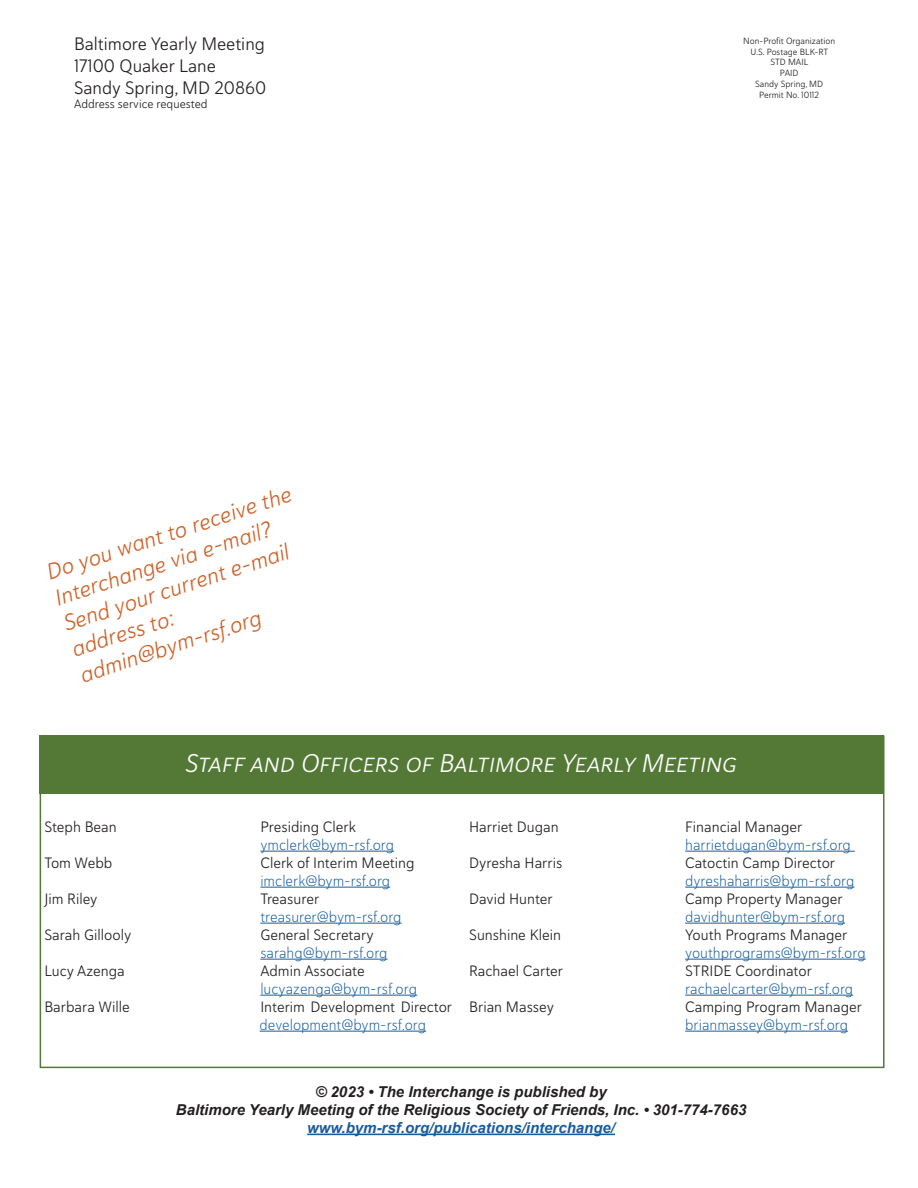
<style>
.page{position:relative;width:918px;height:1188px;background:#fff}
.page>*{position:absolute;margin:0;border:0;box-sizing:border-box;transform-origin:0 0}
.Groups_and_Committee{font:25.5px "Haboro Soft Nor Boo It";color:#fff}
.Body_text{font:22.5px/27px "Haboro Soft Nor Boo It";color:#d06127}
.t1{font:18px "Haboro Soft Nor Boo";color:#231f20}
.Body_text-2{font:15px/18px "Haboro Soft Nor Boo";color:#231f20}
.Body_text-3{font:15px "Haboro Soft Nor Lig";color:#175d9e}
.Interchange_Headers{font:italic 700 15px "Arial";color:#231f20}
.Interchange_Headers-2{font:italic 700 15px "Arial";color:#175d9e}
.t2{font:12px "Haboro Soft Nor Boo";color:#231f20}
.t3{font:9px "Haboro Soft Nor Boo";color:#231f20}
.s1{font-family:"Haboro Soft Nor Lig";color:#175d9e}
</style>
<div class="page">
<div style="left:40px;top:736px;width:844px;height:58px;background:#547936"></div>
<hr style="left:307px;top:1134px;width:308px;height:1px;background:#175d9e">
<hr style="left:260px;top:851px;width:134px;height:1px;background:#175d9e">
<hr style="left:260px;top:887px;width:130px;height:1px;background:#175d9e">
<hr style="left:260px;top:923px;width:142px;height:1px;background:#175d9e">
<hr style="left:260px;top:959px;width:128px;height:1px;background:#175d9e">
<hr style="left:260px;top:995px;width:157px;height:1px;background:#175d9e">
<hr style="left:260px;top:1031px;width:166px;height:1px;background:#175d9e">
<hr style="left:685px;top:851px;width:166px;height:1px;background:#175d9e">
<hr style="left:685px;top:887px;width:169px;height:1px;background:#175d9e">
<hr style="left:685px;top:923px;width:160px;height:1px;background:#175d9e">
<hr style="left:685px;top:959px;width:181px;height:1px;background:#175d9e">
<hr style="left:685px;top:995px;width:168px;height:1px;background:#175d9e">
<hr style="left:685px;top:1031px;width:163px;height:1px;background:#175d9e">
<p class="t1" style="left:74px;top:32px;width:192px">Baltimore Yearly Meeting</p>
<p class="t1" style="left:74px;top:54px;width:143px">17100 Quaker Lane</p>
<p class="t1" style="left:74px;top:76px;width:194px">Sandy Spring, MD 20860</p>
<p class="t2" style="left:74px;top:96px;width:135px">Address service requested</p>
<p class="Body_text" style="left:43px;top:559px;width:257px;rotate:-18deg">Do you want to receive the</p>
<p class="Body_text" style="left:51px;top:585px;width:243px;rotate:-18deg">Interchange via e-mail?<br>Send your current e-mail address to:</p>
<p class="Body_text" style="left:76px;top:662px;width:191px;rotate:-18deg">admin@bym-rsf.org</p>
<p class="t3" style="left:743px;top:35px;width:93px">Non-Profit Organization</p>
<p class="t3" style="left:751px;top:46px;width:79px">U.S. Postage BLK-RT</p>
<p class="t3" style="left:770px;top:56px;width:39px">STD MAIL</p>
<p class="t3" style="left:780px;top:67px;width:20px">PAID</p>
<p class="t3" style="left:755px;top:78px;width:69px">Sandy Spring, MD</p>
<p class="t3" style="left:759px;top:89px;width:62px">Permit No. 10112</p>
<p class="Groups_and_Committee" style="left:185px;top:746px;width:553px">Staff and Officers of Baltimore Yearly Meeting</p>
<p class="Body_text-2" style="left:44px;top:817px;width:74px">Steph Bean</p>
<p class="Body_text-2" style="left:260px;top:817px;width:97px">Presiding Clerk</p>
<p class="Body_text-3" style="left:260px;top:835px;width:135px">ymclerk@bym-rsf.org</p>
<p class="Body_text-2" style="left:44px;top:853px;width:70px">Tom Webb</p>
<p class="Body_text-2" style="left:260px;top:853px;width:156px">Clerk of Interim Meeting</p>
<p class="Body_text-3" style="left:260px;top:871px;width:131px">imclerk@bym-rsf.org</p>
<p class="Body_text-2" style="left:44px;top:889px;width:55px">Jim Riley</p>
<p class="Body_text-2" style="left:260px;top:889px;width:60px">Treasurer</p>
<p class="Body_text-3" style="left:260px;top:907px;width:143px">treasurer@bym-rsf.org</p>
<p class="Body_text-2" style="left:44px;top:925px;width:88px">Sarah Gillooly</p>
<p class="Body_text-2" style="left:260px;top:925px;width:115px">General Secretary</p>
<p class="Body_text-3" style="left:260px;top:943px;width:129px">sarahg@bym-rsf.org</p>
<p class="Body_text-2" style="left:44px;top:961px;width:82px">Lucy Azenga</p>
<p class="Body_text-2" style="left:260px;top:961px;width:106px">Admin Associate</p>
<p class="Body_text-3" style="left:260px;top:979px;width:158px">lucyazenga@bym-rsf.org</p>
<p class="Body_text-2" style="left:44px;top:997px;width:87px">Barbara Wille</p>
<p class="Body_text-2" style="left:260px;top:997px;width:194px">Interim Development Director <span class="s1">development@bym-rsf.org</span></p>
<p class="Body_text-2" style="left:469px;top:817px;width:91px">Harriet Dugan</p>
<p class="Body_text-2" style="left:685px;top:817px;width:119px">Financial Manager</p>
<p class="Body_text-3" style="left:685px;top:835px;width:167px">harrietdugan@bym-rsf.org</p>
<p class="Body_text-2" style="left:469px;top:853px;width:95px">Dyresha Harris</p>
<p class="Body_text-2" style="left:685px;top:853px;width:152px">Catoctin Camp Director</p>
<p class="Body_text-3" style="left:685px;top:871px;width:171px">dyreshaharris@bym-rsf.org</p>
<p class="Body_text-2" style="left:469px;top:889px;width:85px">David Hunter</p>
<p class="Body_text-2" style="left:685px;top:889px;width:159px">Camp Property Manager</p>
<p class="Body_text-3" style="left:685px;top:907px;width:161px">davidhunter@bym-rsf.org</p>
<p class="Body_text-2" style="left:469px;top:925px;width:93px">Sunshine Klein</p>
<p class="Body_text-2" style="left:685px;top:925px;width:164px">Youth Programs Manager</p>
<p class="Body_text-3" style="left:685px;top:943px;width:182px">youthprograms@bym-rsf.org</p>
<p class="Body_text-2" style="left:469px;top:961px;width:95px">Rachael Carter</p>
<p class="Body_text-2" style="left:685px;top:961px;width:128px">STRIDE Coordinator</p>
<p class="Body_text-3" style="left:685px;top:979px;width:170px">rachaelcarter@bym-rsf.org</p>
<p class="Body_text-2" style="left:469px;top:997px;width:86px">Brian Massey</p>
<p class="Body_text-2" style="left:685px;top:997px;width:178px">Camping Program Manager</p>
<p class="Body_text-3" style="left:685px;top:1015px;width:164px">brianmassey@bym-rsf.org</p>
<p class="Interchange_Headers" style="left:315px;top:1082px;width:293px">© 2023 • The Interchange is published by</p>
<p class="Interchange_Headers" style="left:176px;top:1100px;width:572px">Baltimore Yearly Meeting of the Religious Society of Friends, Inc. • 301-774-7663</p>
<p class="Interchange_Headers-2" style="left:307px;top:1118px;width:309px">www.bym-rsf.org/publications/interchange/</p>
</div>
